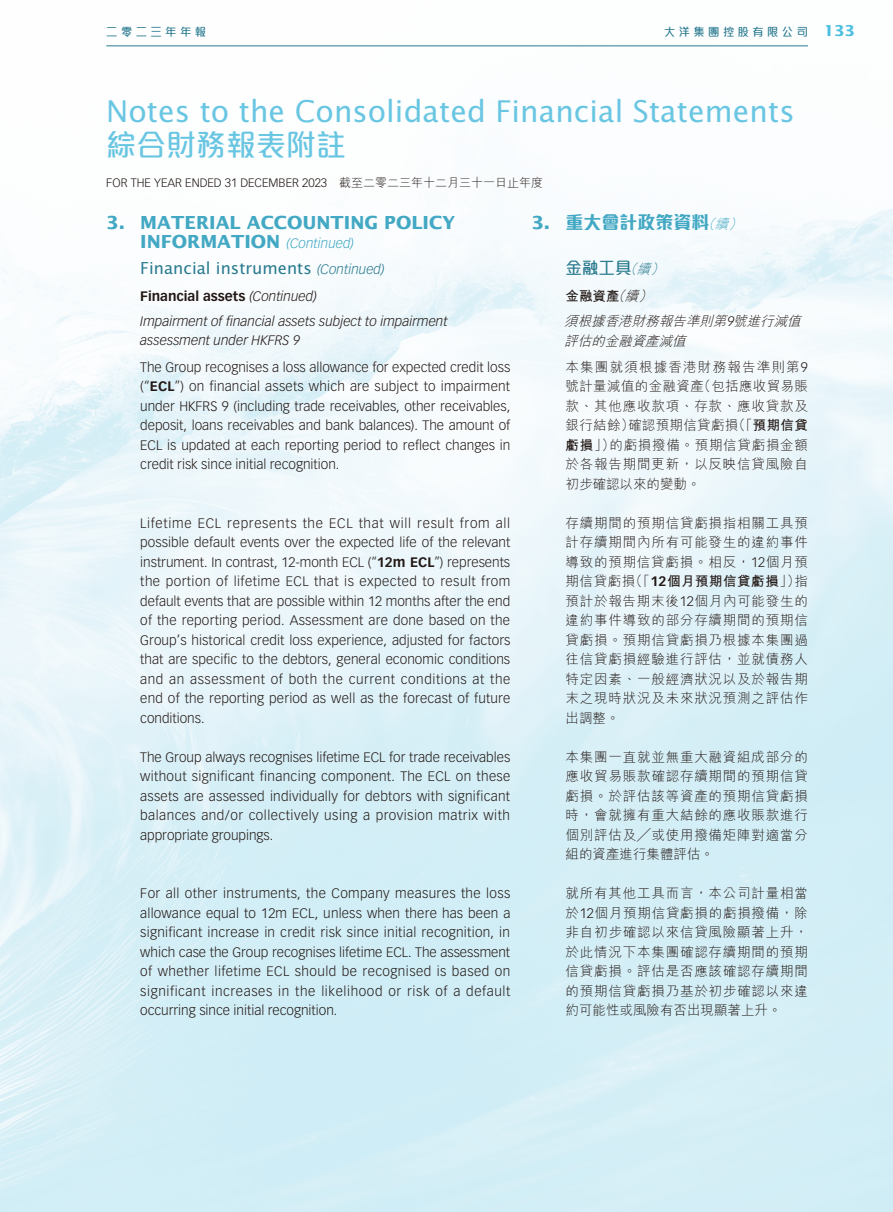
<style>
.page{position:relative;width:893px;height:1212px;background:#fff}
.page>*{position:absolute;margin:0;border:0;box-sizing:border-box;transform-origin:0 0}
.t1{font:30px "Lucida Sans Std";color:#69c6e2}
.t2{font:500 30px "M Elle HK";color:#69c6e2}
.t3{font:700 18px/19.5px "Lucida Sans Std";color:#42a8c3}
.t4{font:800 18px "M Elle HK";color:#42a8c3}
.t5{font:16.5px "Lucida Sans Std";color:#297a8f}
.t6{font:500 16.5px "M Elle HK";color:#297a8f}
.t7{font:700 15px "Lucida Sans Std";color:#4dc0df}
.t8{font:300 13.5px/19.5px "Vectora LT Std";color:#231916;text-align:justify}
.t9{font:300 13.5px/19.5px "M Hei HK";letter-spacing:.06em;color:#231916;text-align:justify}
.t10{font:italic 300 13.5px/25.3px "Vectora LT Std";color:#231916}
.t11{font:300 13.5px/26px "M Hei HK";letter-spacing:.09em;color:#231916}
.t12{font:italic 300 13.5px/26px "M Hei HK";color:#231916}
.t13{font:300 12px "Vectora LT Std";color:#231916}
.t14{font:500 11.25px "M Elle HK";letter-spacing:.31em;color:#297a8f}
.s1{font-family:"M Hei HK"}
.s2{font-family:"Vectora LT Std";font-weight:300;font-style:italic;font-size:13.5px}
.s3{font-weight:700;font-style:normal}
.s4{font-weight:700}
.s5{font-family:"Lucida Sans Std";font-weight:700}
.s6{font-family:"M Hei HK";font-weight:300;font-style:italic;font-size:13.5px}
.s7{font-family:"Vectora LT Std"}
.s8{font-style:italic}
.s9{font-family:"Vectora LT Std";font-weight:700}
</style>
<div class="page">
<hr style="left:106px;top:45px;width:702px;height:1px;background:#297a8f">
<p class="t14" style="left:106px;top:26px;width:101px">二零二三年年報</p>
<p class="t14" style="left:664px;top:26px;width:145px">大洋集團控股有限公司</p>
<p class="t7" style="left:824px;top:22px;width:32px">133</p>
<h1 class="t1" style="left:106px;top:94px;width:690px">Notes to the Consolidated Financial Statements</h1>
<h1 class="t2" style="left:106px;top:130px;width:241px">綜合財務報表附註</h1>
<p class="t13" style="left:106px;top:176px;width:438px">FOR THE YEAR ENDED 31 DECEMBER 2023 <span class="s1">截至二零二三年十二月三十一日止年度</span></p>
<h2 class="t3" style="left:140px;top:213px;width:317px;text-indent:-34px">3. MATERIAL ACCOUNTING POLICY<br>INFORMATION <span class="s2">(Continued)</span></h2>
<p class="t5" style="left:140px;top:259px;width:246px">Financial instruments <span class="s2">(Continued)</span></p>
<p class="t10" style="left:140px;top:283px;width:309px"><span class="s3">Financial assets</span> (Continued)<br>Impairment of financial assets subject to impairment</p>
<p class="t10" style="left:140px;top:328px;width:161px">assessment under HKFRS 9</p>
<p class="t8" style="left:140px;top:357px;width:372px">The Group recognises a loss allowance for expected credit loss (“<span class="s4">ECL</span>”) on financial assets which are subject to impairment under HKFRS 9 (including trade receivables, other receivables, deposit, loans receivables and bank balances). The amount of ECL is updated at each reporting period to reflect changes in credit risk since initial recognition.</p>
<p class="t8" style="left:140px;top:513px;width:372px">Lifetime ECL represents the ECL that will result from all possible default events over the expected life of the relevant instrument. In contrast, 12-month ECL (“<span class="s4">12m ECL</span>”) represents the portion of lifetime ECL that is expected to result from default events that are possible within 12 months after the end of the reporting period. Assessment are done based on the Group’s historical credit loss experience, adjusted for factors that are specific to the debtors, general economic conditions and an assessment of both the current conditions at the end of the reporting period as well as the forecast of future conditions.</p>
<p class="t8" style="left:140px;top:747px;width:372px">The Group always recognises lifetime ECL for trade receivables without significant financing component. The ECL on these assets are assessed individually for debtors with significant balances and/or collectively using a provision matrix with appropriate groupings.</p>
<p class="t8" style="left:140px;top:884px;width:372px">For all other instruments, the Company measures the loss allowance equal to 12m ECL, unless when there has been a significant increase in credit risk since initial recognition, in which case the Group recognises lifetime ECL. The assessment of whether lifetime ECL should be recognised is based on significant increases in the likelihood or risk of a default occurring since initial recognition.</p>
<h2 class="t4" style="left:531px;top:213px;width:215px"><span class="s5">3.</span> 重大會計政策資料<span class="s6">（續）</span></h2>
<p class="t6" style="left:566px;top:260px;width:103px">金融工具<span class="s6">（續）</span></p>
<p class="t12" style="left:564px;top:282px;width:242px"><span class="s3">金融資產</span>（續）<br>須根據香港財務報告準則第<span class="s7">9</span> 號進行減值</p>
<p class="t11" style="left:564px;top:328px;width:245px"><span class="s8">評估的金融資產減值<br></span>本集團就須根據香港財務報告準則第<span class="s7">9</span></p>
<p class="t9" style="left:566px;top:376px;width:244px">號計量減值的金融資產（包括應收貿易賬款、其他應收款項、存款、應收貸款及銀行結餘）確認預期信貸虧損（「<span class="s4">預期信貸虧損</span>」）的虧損撥備。預期信貸虧損金額於各報告期間更新，以反映信貸風險自初步確認以來的變動。</p>
<p class="t9" style="left:566px;top:513px;width:244px">存續期間的預期信貸虧損指相關工具預計存續期間內所有可能發生的違約事件導致的預期信貸虧損。相反，<span class="s7">12</span>個月預期信貸虧損（「<span class="s9">12</span><span class="s4">個月預期信貸虧損</span>」）指預計於報告期末後<span class="s7">12</span>個月內可能發生的違約事件導致的部分存續期間的預期信貸虧損。預期信貸虧損乃根據本集團過往信貸虧損經驗進行評估，並就債務人特定因素、一般經濟狀況以及於報告期末之現時狀況及未來狀況預測之評估作出調整。</p>
<p class="t9" style="left:566px;top:747px;width:244px">本集團一直就並無重大融資組成部分的應收貿易賬款確認存續期間的預期信貸虧損。於評估該等資產的預期信貸虧損時，會就擁有重大結餘的應收賬款進行個別評估及╱或使用撥備矩陣對適當分組的資產進行集體評估。</p>
<p class="t9" style="left:566px;top:883px;width:244px">就所有其他工具而言，本公司計量相當於<span class="s7">12</span>個月預期信貸虧損的虧損撥備，除非自初步確認以來信貸風險顯著上升，於此情況下本集團確認存續期間的預期信貸虧損。評估是否應該確認存續期間的預期信貸虧損乃基於初步確認以來違約可能性或風險有否出現顯著上升。</p>
</div>
